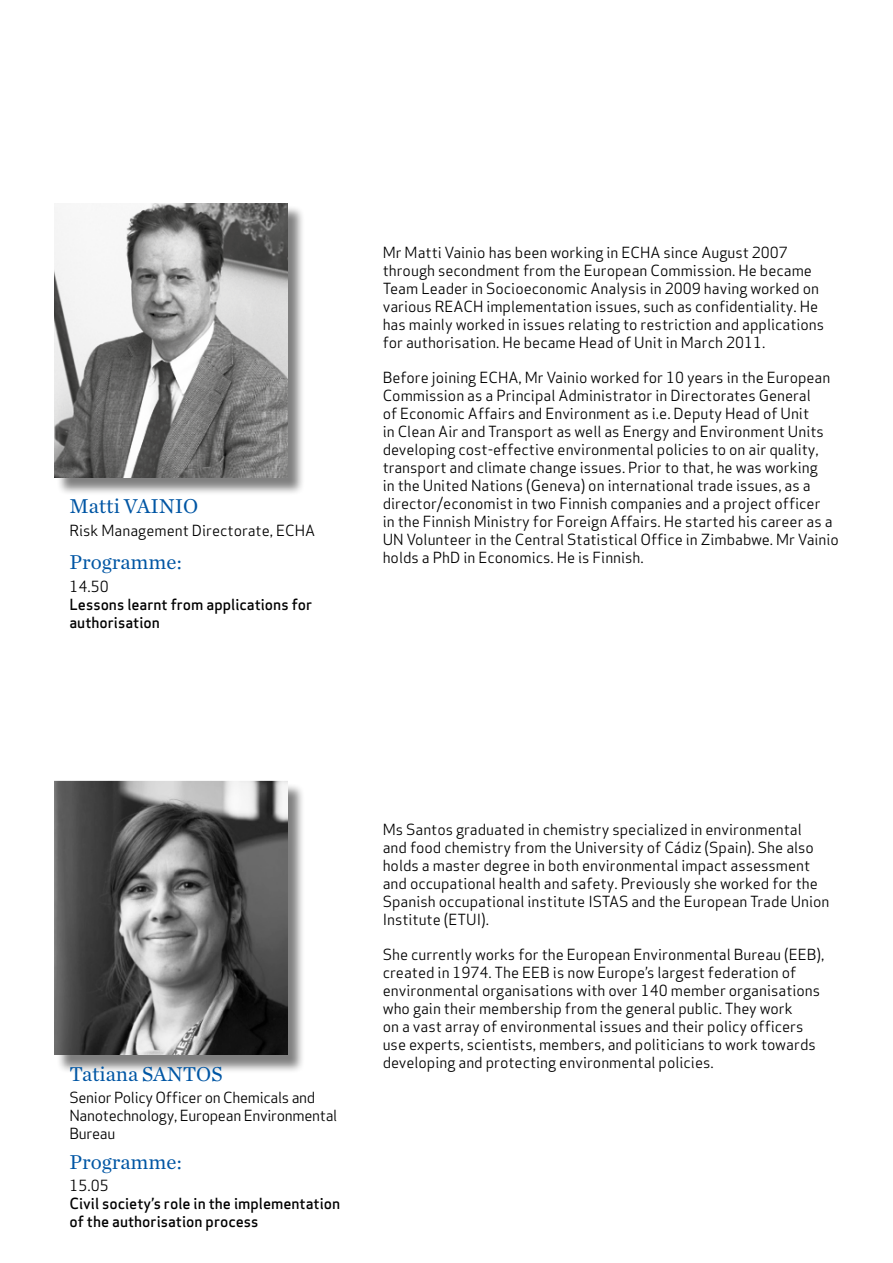
<style>
.page{position:relative;width:893px;height:1263px;background:#fff}
.page>*{position:absolute;margin:0;border:0;box-sizing:border-box;transform-origin:0 0}
.t1{font:21px "Chronicle Text G1";color:#0056a4}
.t2{font:15px/18px "Apex Sans";color:#000}
.t3{font:500 15px/18px "Apex Sans";color:#000}
.t4{font:15px/18px "Apex Sans";letter-spacing:-.02em;color:#000}
</style>
<div class="page">
<div style="left:57px;top:205px;width:249px;height:291px;background:#000;opacity:.5"></div>
<img style="left:54px;top:203px;width:233px;height:274px">
<div style="left:57px;top:783px;width:249px;height:290px;background:#000;opacity:.5"></div>
<img style="left:54px;top:780px;width:233px;height:275px">
<h1 class="t1" style="left:69px;top:490px;width:130px">Matti VAINIO</h1>
<p class="t2" style="left:69px;top:520px;width:247px">Risk Management Directorate, ECHA</p>
<h1 class="t1" style="left:69px;top:546px;width:114px">Programme:</h1>
<p class="t2" style="left:69px;top:575px;width:41px">14.50</p>
<p class="t3" style="left:69px;top:593px;width:244px">Lessons learnt from applications for authorisation</p>
<p class="t2" style="left:383px;top:242px;width:443px">Mr Matti Vainio has been working in ECHA since August 2007 through secondment from the European Commission. He became Team Leader in Socioeconomic Analysis in 2009 having worked on various REACH implementation issues, such as confidentiality. He has mainly worked in issues relating to restriction and applications for authorisation. He became Head of Unit in March 2011.</p>
<p class="t2" style="left:383px;top:367px;width:458px">Before joining ECHA, Mr Vainio worked for 10 years in the European Commission as a Principal Administrator in Directorates General<br>of Economic Affairs and Environment as i.e. Deputy Head of Unit<br>in Clean Air and Transport as well as Energy and Environment Units developing cost-effective environmental policies to on air quality, transport and climate change issues. Prior to that, he was working<br>in the United Nations (Geneva) on international trade issues, as a director/economist in two Finnish companies and a project officer<br>in the Finnish Ministry for Foreign Affairs. He started his career as a UN Volunteer in the Central Statistical Office in Zimbabwe. Mr Vainio holds a PhD in Economics. He is Finnish.</p>
<h1 class="t1" style="left:69px;top:1058px;width:155px">Tatiana SANTOS</h1>
<p class="t4" style="left:69px;top:1087px;width:269px">Senior Policy Officer on Chemicals and<br>Nanotechnology, European Environmental<br>Bureau</p>
<h1 class="t1" style="left:69px;top:1146px;width:114px">Programme:</h1>
<p class="t2" style="left:69px;top:1175px;width:41px">15.05</p>
<p class="t3" style="left:69px;top:1193px;width:272px">Civil society’s role in the implementation of the authorisation process</p>
<p class="t2" style="left:383px;top:819px;width:448px">Ms Santos graduated in chemistry specialized in environmental and food chemistry from the University of Cádiz (Spain). She also holds a master degree in both environmental impact assessment and occupational health and safety. Previously she worked for the Spanish occupational institute ISTAS and the European Trade Union Institute (ETUI).</p>
<p class="t2" style="left:383px;top:944px;width:443px">She currently works for the European Environmental Bureau (EEB), created in 1974. The EEB is now Europe’s largest federation of environmental organisations with over 140 member organisations who gain their membership from the general public. They work<br>on a vast array of environmental issues and their policy officers use experts, scientists, members, and politicians to work towards developing and protecting environmental policies.</p>
</div>
